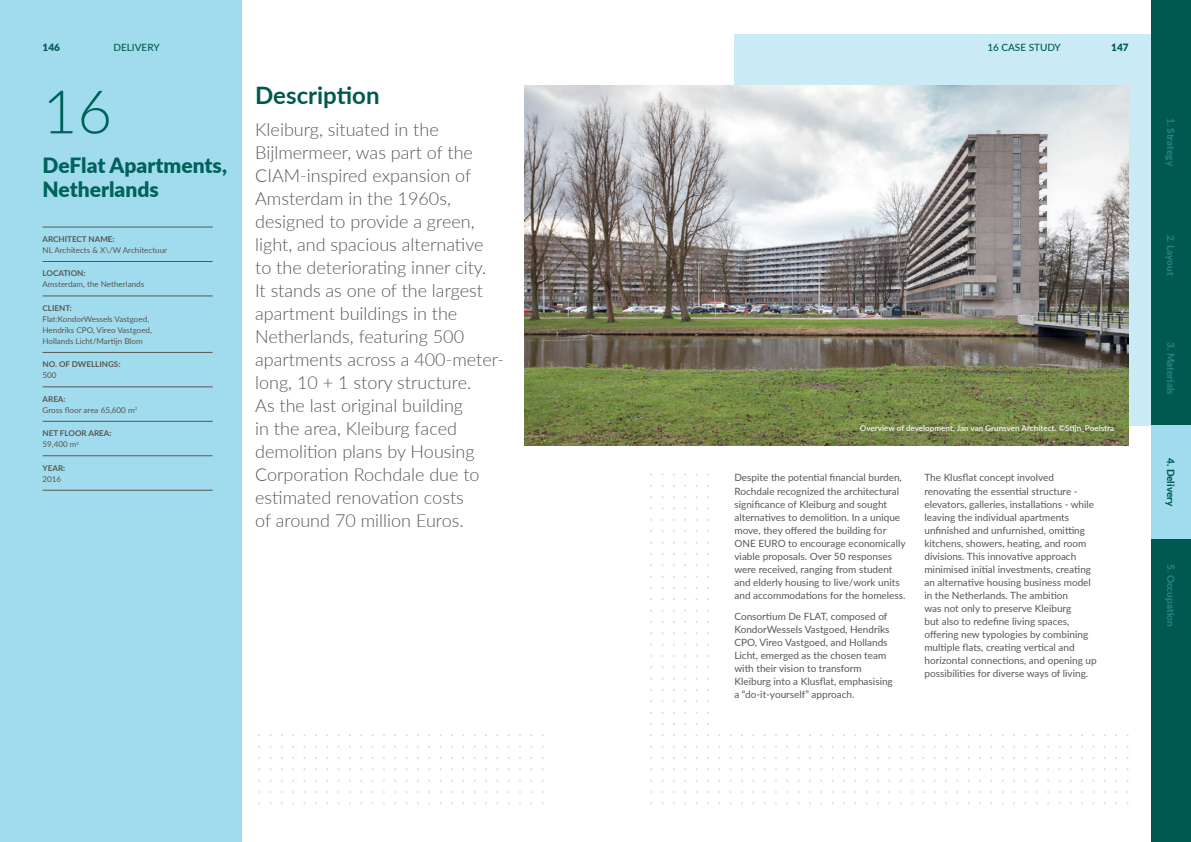
<style>
.page{position:relative;width:1191px;height:842px;background:#fff}
.page>*{position:absolute;margin:0;border:0;box-sizing:border-box;transform-origin:0 0}
.t1{font:300 60px "Lato";color:#00625b}
.t2{font:700 24px "Lato";color:#005951}
.t3{font:900 21px/24px "Lato";color:#00625b}
.t4{font:300 18px/23px "Lato";color:#585752}
.t5{font:10px/13px "Lato";color:#585752}
.t6{font:800 10px "Lato";color:#25827e}
.t7{font:500 10px "Lato";color:#005951}
.t8{font:800 10px "Lato";color:#005951}
.t9{font:900 10px "Lato";color:#005951}
.t10{font:8px/11px "Lato";color:#585752}
.t11{font:700 8px/11px "Lato";color:#585752}
.t12{font:700 8px "Lato";color:#ecece6}
.s1{font-weight:700}
.s2{font-weight:400}
</style>
<div class="page">
<div style="left:734px;top:34px;width:457px;height:391px;background:#caebf5"></div>
<div style="left:0;top:0;width:241px;height:842px;background:#a1dcee"></div>
<hr style="left:43px;top:227px;width:170px;height:1px;background:#585752">
<hr style="left:43px;top:261px;width:170px;height:1px;background:#585752">
<hr style="left:43px;top:296px;width:170px;height:1px;background:#585752">
<hr style="left:43px;top:352px;width:170px;height:1px;background:#585752">
<hr style="left:43px;top:387px;width:170px;height:1px;background:#585752">
<hr style="left:43px;top:421px;width:170px;height:1px;background:#585752">
<hr style="left:43px;top:455px;width:170px;height:1px;background:#585752">
<hr style="left:43px;top:490px;width:170px;height:1px;background:#585752">
<img style="left:524px;top:85px;width:604px;height:360px">
<div style="left:1151px;top:0;width:40px;height:842px;background:#005951"></div>
<div style="left:1151px;top:425px;width:40px;height:114px;background:#a1dcee"></div>
<p class="t9" style="left:43px;top:39px;width:19px">146</p>
<p class="t7" style="left:113px;top:40px;width:48px">DELIVERY</p>
<p class="t9" style="left:1111px;top:39px;width:19px">147</p>
<p class="t7" style="left:987px;top:40px;width:75px">16 CASE STUDY</p>
<h1 class="t1" style="left:43px;top:70px;width:71px">16</h1>
<h2 class="t2" style="left:255px;top:78px;width:126px">Description</h2>
<p class="t4" style="left:255px;top:117px;width:250px">Kleiburg, situated in the<br>Bijlmermeer, was part of the<br>CIAM-inspired expansion of<br>Amsterdam in the 1960s, designed to provide a green, light, and spacious alternative to the deteriorating inner city.<br>It stands as one of the largest apartment buildings in the<br>Netherlands, featuring 500 apartments across a 400-meter&shy;long, 10 + 1 story structure.<br>As the last original building<br>in the area, Kleiburg faced demolition plans by Housing<br>Corporation Rochdale due to estimated renovation costs<br>of around 70 million Euros.</p>
<h3 class="t3" style="left:43px;top:152px;width:186px">DeFlat Apartments,<br>Netherlands</h3>
<p class="t11" style="left:43px;top:233px;width:74px">ARCHITECT NAME:</p>
<p class="t10" style="left:43px;top:244px;width:126px">NL Architects &amp; X\/W Architectuur</p>
<p class="t11" style="left:43px;top:268px;width:44px">LOCATION:</p>
<p class="t10" style="left:43px;top:279px;width:103px">Amsterdam, the Netherlands</p>
<p class="t11" style="left:43px;top:302px;width:31px">CLIENT:</p>
<p class="t10" style="left:43px;top:313px;width:111px">Flat:KondorWessels Vastgoed,<br>Hendriks CPO, Vireo Vastgoed,<br>Hollands Licht/Martijn Blom</p>
<p class="t11" style="left:43px;top:359px;width:79px">NO. OF DWELLINGS:</p>
<p class="t10" style="left:43px;top:370px;width:16px">500</p>
<p class="t10" style="left:43px;top:393px;width:96px"><span class="s1">AREA:<br></span>Gross floor area 65,600 m<sup>2</sup></p>
<p class="t11" style="left:43px;top:427px;width:71px">NET FLOOR AREA:<br><span class="s2">59,400 m</span><sup>2</sup></p>
<p class="t11" style="left:43px;top:462px;width:24px">YEAR:</p>
<p class="t10" style="left:43px;top:473px;width:20px">2016</p>
<p class="t12" style="left:860px;top:422px;width:256px">Overview of development, Jan van Grunsven Architect. ©Stijn_Poelstra</p>
<p class="t5" style="left:734px;top:471px;width:173px">Despite the potential financial burden, Rochdale recognized the architectural significance of Kleiburg and sought alternatives to demolition. In a unique move, they offered the building for ONE EURO to encourage economically viable proposals. Over 50 responses were received, ranging from student and elderly housing to live/work units and accommodations for the homeless.</p>
<p class="t5" style="left:734px;top:609px;width:160px">Consortium De FLAT, composed of KondorWessels Vastgoed, Hendriks CPO, Vireo Vastgoed, and Hollands Licht, emerged as the chosen team with their vision to transform Kleiburg into a Klusflat, emphasising a “do-it-yourself” approach.</p>
<p class="t5" style="left:924px;top:471px;width:174px">The Klusflat concept involved renovating the essential structure - elevators, galleries, installations - while leaving the individual apartments unfinished and unfurnished, omitting kitchens, showers, heating, and room divisions. This innovative approach minimised initial investments, creating an alternative housing business model in the Netherlands. The ambition<br>was not only to preserve Kleiburg<br>but also to redefine living spaces, offering new typologies by combining multiple flats, creating vertical and horizontal connections, and opening up possibilities for diverse ways of living.</p>
<p class="t6" style="left:1178px;top:118px;width:50px;rotate:90deg">1. Strategy</p>
<p class="t6" style="left:1178px;top:235px;width:43px;rotate:90deg">2. Layout</p>
<p class="t6" style="left:1178px;top:342px;width:54px;rotate:90deg">3. Materials</p>
<p class="t8" style="left:1178px;top:458px;width:50px;rotate:90deg">4. Delivery</p>
<p class="t6" style="left:1178px;top:564px;width:64px;rotate:90deg">5. Occupation</p>
</div>
